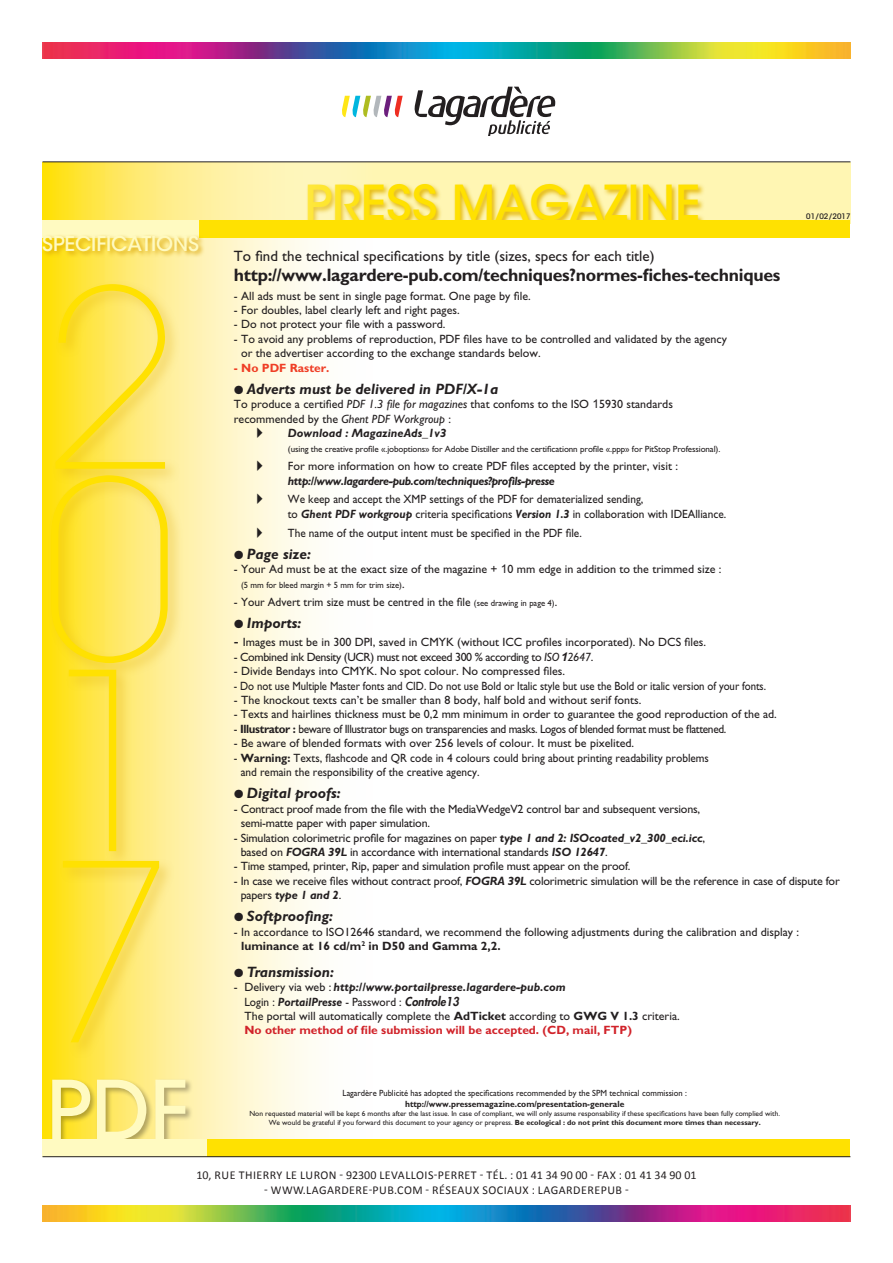
<style>
.page{position:relative;width:893px;height:1263px;background:#fff}
.page>*{position:absolute;margin:0;border:0;box-sizing:border-box;transform-origin:0 0}
.t1{font:200 245.1px/191.2px "ITC Avant Garde Std";color:#ffe101;text-align:justify}
.t2{font:500 47.85px "ITC Avant Garde Std";color:#ffe101}
.t3{font:500 20.25px "ITC Avant Garde Std";letter-spacing:-.005em;color:#fffac1}
.t4{font:700 18px "Gill Sans Std";letter-spacing:-.015em;color:#231f20}
.t5{font:italic 700 15px "Gill Sans Std";color:#231f20}
.t6{font:15px "Gill Sans Std";color:#231f20}
.t7{font:12px/14.4px "Gill Sans Std";color:#231f20}
.t8{font:12px/14.4px "Gill Sans Std";color:#231f20;scale:.94 1}
.t9{font:12px "Calibri";letter-spacing:.04em;color:#231f20}
.t10{font:12px "Gill Sans Std";color:#231f20;scale:.9 1}
.t11{font:12px "Gill Sans Std";letter-spacing:-.03em;color:#231f20;scale:.95 1}
.t12{font:12px "Gill Sans Std";letter-spacing:-.035em;color:#231f20}
.t13{font:italic 700 12px "Gill Sans Std";letter-spacing:-.035em;color:#231f20}
.t14{font:italic 700 12px "Gill Sans Std";color:#231f20}
.t15{font:700 12px "Gill Sans Std";color:#ef3e25}
.t16{font:12px "European Pi Three";color:#231f20}
.t17{font:12px "European Pi Three";color:#231f20;scale:.94 1}
.t18{font:9px "Gill Sans Std";color:#231f20}
.t19{font:9px "Gill Sans Std";color:#231f20;scale:.94 1}
.t20{font:700 9px "Gill Sans Std";color:#231f20;scale:.94 1}
.t21{font:9px "Gill Sans Std";color:#231f20;scale:.96 1}
.t22{font:7.5px/9px "Gill Sans Std";color:#231f20;text-align:center}
.t23{font:500 7.5px "ITC Avant Garde Std";color:#231f20}
.s1{font-family:"European Pi Three";font-weight:400;font-style:normal;font-size:12px}
.s2{font-style:italic}
.s3{font-family:"Arial"}
.s4{font-weight:700;font-style:italic}
.s5{font-size:12px}
.s6{font-size:9px}
.s7{font-size:15px}
.s8{font-family:"Arial";font-weight:700;font-style:italic}
.s9{font-weight:700}
.s10{font-family:"Futura Std";font-weight:800;font-style:italic}
.s11{font-weight:700;color:#d1232a}
</style>
<div class="page">
<svg style="left:372px;top:162px;width:478px;height:58px;background:#f9eb98"></svg>
<svg style="left:43px;top:162px;width:329px;height:977px"></svg>
<div style="left:43px;top:1139px;width:807px;height:17px;background:#ffe101"></div>
<div style="left:47px;top:281px;width:137px;height:778px;background:#dba80c;opacity:.35"></div>
<img style="left:43px;top:43px;width:807px;height:15px">
<img style="left:43px;top:1205px;width:807px;height:16px">
<hr style="left:43px;top:161px;width:807px;height:1px;background:#231f20">
<div style="left:43px;top:220px;width:807px;height:18px;background:#ffe101"></div>
<div style="left:51px;top:1078px;width:142px;height:69px;background:#231f20;opacity:.35"></div>
<svg style="left:52px;top:1080px;width:133px;height:59px;background:#f5e789"></svg>
<div style="left:43px;top:1139px;width:164px;height:17px;background:#fffac1"></div>
<hr style="left:43px;top:1156px;width:807px;height:1px;background:#231f20">
<div style="left:43px;top:220px;width:156px;height:18px;background:#fffac1"></div>
<svg style="left:42px;top:234px;width:163px;height:24px;background:#f5db5c"></svg>
<svg style="left:414px;top:87px;width:141px;height:49px"></svg>
<svg style="left:342px;top:96px;width:61px;height:21px"></svg>
<h3 class="t3" style="left:42px;top:232px;width:158px">SPECIFICATIONS</h3>
<h1 class="t1" style="left:41px;top:291px;width:138px">2<br>0<br>1<br>7</h1>
<h2 class="t2" style="left:305px;top:173px;width:397px">PRESS MAGAZINE</h2>
<p class="t23" style="left:806px;top:212px;width:46px">01/02/2017</p>
<p class="t6" style="left:234px;top:247px;width:422px">To find the technical specifications by title (sizes, specs for each title)</p>
<h3 class="t4" style="left:234px;top:264px;width:548px">http://www.lagardere-pub.com/techniques?normes-fiches-techniques</h3>
<p class="t7" style="left:234px;top:288px;width:298px">- All ads must be sent in single page format. One page by file.</p>
<p class="t7" style="left:234px;top:303px;width:227px">- For doubles, label clearly left and right pages.</p>
<p class="t7" style="left:234px;top:317px;width:213px">- Do not protect your file with a password.</p>
<p class="t7" style="left:241px;top:332px;width:487px;text-indent:-7px">- To avoid any problems of reproduction, PDF files have to be controlled and validated by the agency or the advertiser according to the exchange standards below.</p>
<p class="t15" style="left:234px;top:360px;width:97px">- No PDF Raster.</p>
<p class="t5" style="left:234px;top:380px;width:266px"><span class="s1">P</span> Adverts must be delivered in PDF/X-1a</p>
<p class="t7" style="left:234px;top:397px;width:441px">To produce a certified <span class="s2">PDF 1.3 file for magazines</span> that confoms to the ISO <span class="s3">1</span>5930 standards recommended by the <span class="s2">Ghent PDF Workgroup</span> :</p>
<p class="t16" style="left:257px;top:425px;width:7px">A</p>
<p class="t14" style="left:288px;top:426px;width:160px">Download : MagazineAds_1v3</p>
<p class="t18" style="left:288px;top:443px;width:434px">(using the creative profile «.joboptions» for Adobe Distiller and the certificationn profile «.ppp» for PitStop Professional).</p>
<p class="t16" style="left:257px;top:458px;width:7px">A</p>
<p class="t7" style="left:288px;top:459px;width:392px">For more information on how to create PDF files accepted by the printer, visit :</p>
<p class="t13" style="left:288px;top:474px;width:268px">http://www.lagardere-pub.com/techniques?profils-presse</p>
<p class="t16" style="left:257px;top:491px;width:7px">A</p>
<p class="t8" style="left:288px;top:492px;width:468px">We keep and accept the XMP settings of the PDF for dematerialized sending,<br>to <span class="s4">Ghent PDF workgroup</span> criteria specifications <span class="s4">Version 1.3</span> in collaboration with IDEAlliance.</p>
<p class="t17" style="left:257px;top:524px;width:8px">A</p>
<p class="t8" style="left:288px;top:525px;width:314px">The name of the output intent must be specified in the PDF file.</p>
<p class="t5" style="left:234px;top:545px;width:79px"><span class="s1">P</span> Page size:</p>
<p class="t7" style="left:234px;top:562px;width:489px">- Your Ad must be at the exact size of the magazine + <span class="s3">1</span>0 mm edge in addition to the trimmed size :</p>
<p class="t21" style="left:241px;top:579px;width:172px">(5 mm for bleed margin + 5 mm for trim size)<span class="s5">.</span></p>
<p class="t7" style="left:234px;top:595px;width:325px">- Your Advert trim size must be centred in the file <span class="s6">(see drawing in page 4)</span>.</p>
<p class="t5" style="left:234px;top:615px;width:69px"><span class="s1">P</span> Imports:</p>
<p class="t7" style="left:234px;top:635px;width:474px"><span class="s7">-</span> Images must be in 300 DPI, saved in CMYK (without ICC profiles incorporated). No DCS files.</p>
<p class="t12" style="left:234px;top:650px;width:361px">- Combined ink Density (UCR) must not exceed 300 % according to <span class="s2">ISO</span> <span class="s8">1</span><span class="s2">2647</span>.</p>
<p class="t7" style="left:234px;top:664px;width:333px">- Divide Bendays into CMYK. No spot colour. No compressed files.</p>
<p class="t10" style="left:234px;top:679px;width:593px">- Do not use Multiple Master fonts and CID. Do not use Bold or Italic style but use the Bold or italic version of your fonts.</p>
<p class="t7" style="left:234px;top:693px;width:409px">- The knockout texts can’t be smaller than 8 body, half bold and without serif fonts.</p>
<p class="t7" style="left:234px;top:707px;width:544px">- Texts and hairlines thickness must be 0,2 mm minimum in order to guarantee the good reproduction of the ad.</p>
<p class="t11" style="left:234px;top:722px;width:520px">- <span class="s9">Illustrator :</span> beware of Illustrator bugs on transparencies and masks. Logos of blended format must be flattened.</p>
<p class="t7" style="left:234px;top:736px;width:402px">- Be aware of blended formats with over 256 levels of colour. It must be pixelited.</p>
<p class="t8" style="left:241px;top:750px;width:500px;text-indent:-7px">- <span class="s9">Warning:</span> Texts, flashcode and QR code in 4 colours could bring about printing readability problems and remain the responsibility of the creative agency.</p>
<p class="t5" style="left:234px;top:785px;width:108px"><span class="s1">P</span> Digital proofs:</p>
<p class="t7" style="left:241px;top:801px;width:461px;text-indent:-7px">- Contract proof made from the file with the MediaWedgeV2 control bar and subsequent versions, semi-matte paper with paper simulation.</p>
<p class="t7" style="left:241px;top:830px;width:466px;text-indent:-7px">- Simulation colorimetric profile for magazines on paper <span class="s4">type 1 and 2: ISOcoated_v2_300_eci.icc</span>, based on <span class="s4">FOGRA 39L</span> in accordance with international standards <span class="s4">ISO 12647</span>.</p>
<p class="t7" style="left:234px;top:859px;width:398px">- Time stamped, printer, Rip, paper and simulation profile must appear on the proof.</p>
<p class="t7" style="left:241px;top:873px;width:600px;text-indent:-7px">- In case we receive files without contract proof, <span class="s4">FOGRA 39L</span> colorimetric simulation will be the reference in case of dispute for papers <span class="s4">type 1 and 2</span>.</p>
<p class="t5" style="left:234px;top:908px;width:101px"><span class="s1">P</span> Softproofing:</p>
<p class="t7" style="left:241px;top:925px;width:560px;text-indent:-7px">- In accordance to ISO12646 standard, we recommend the following adjustments during the calibration and display : <span class="s9">luminance at 16 cd/m</span><sup>2</sup> <span class="s9">in D50 and Gamma 2,2.</span></p>
<p class="t5" style="left:234px;top:963px;width:102px"><span class="s1">P</span> Transmission:</p>
<p class="t7" style="left:244px;top:980px;width:437px;text-indent:-11px">- Delivery via web : <span class="s4">http://www.portailpresse.lagardere-pub.com<br></span>Login : <span class="s4">PortailPresse</span> - Password : <span class="s10">Controle13<br></span>The portal will automatically complete the <span class="s9">AdTicket</span> according to <span class="s9">GWG V 1.3</span> criteria.<br><span class="s11">No other method of file submission will be accepted. (CD, mail, FTP)</span></p>
<p class="t19" style="left:342px;top:1088px;width:368px">Lagardère Publicité has adopted the specifications recommended by the SPM technical commission :</p>
<p class="t20" style="left:405px;top:1099px;width:235px">http://www.pressemagazine.com/presentation-generale</p>
<p class="t22" style="left:249px;top:1109px;width:532px">Non requested material will be kept 6 months after the last issue. In case of compliant, we will only assume responsability if these specifications have been fully complied with.<br>We would be grateful if you forward this document to your agency or prepress. <span class="s9">Be ecological : do not print this document more times than necessary.</span></p>
<p class="t9" style="left:196px;top:1168px;width:502px">10, RUE THIERRY LE LURON - 92300 LEVALLOIS-PERRET - TÉL. : 01 41 34 90 00 - FAX : 01 41 34 90 01</p>
<p class="t9" style="left:264px;top:1182px;width:366px">- WWW.LAGARDERE-PUB.COM - RÉSEAUX SOCIAUX : LAGARDEREPUB -</p>
</div>
